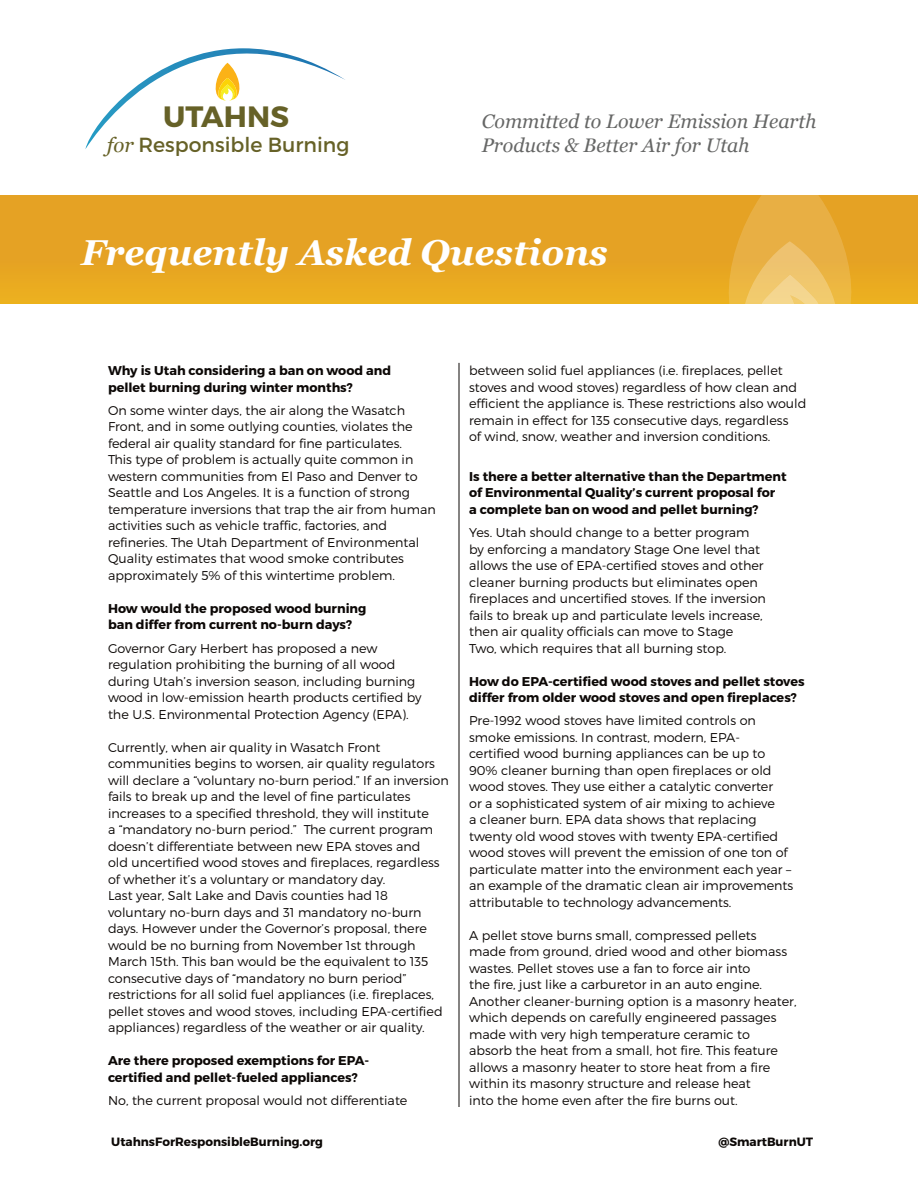
<style>
.page{position:relative;width:918px;height:1188px;background:#fff}
.page>*{position:absolute;margin:0;border:0;box-sizing:border-box;transform-origin:0 0}
.Lead{font:italic 700 36px "Georgia";color:#fff}
.t1{font:700 29.4px "Montserrat";color:#666127}
.t2{font:20.4px "Montserrat";color:#666127}
.t3{font:italic 19.65px/23.5px "Georgia";color:#666766}
.Body{font:300 12.75px/16.5px "Montserrat";color:#0c0806}
.FAQ_Question{font:700 12.75px/16.5px "Montserrat";color:#0c0806}
.t4{font:700 12px "Montserrat";color:#0c0806}
.s1{font-family:"Georgia";font-style:italic}
</style>
<div class="page">
<div style="left:0;top:195px;width:918px;height:108px;background:#e5a224"></div>
<svg style="left:729px;top:195px;width:122px;height:108px"></svg>
<svg style="left:85px;top:48px;width:260px;height:101px"></svg>
<hr style="left:459px;top:363px;width:1px;height:744px;background:#0c0806">
<p class="t1" style="left:163px;top:98px;width:127px">UTAHNS</p>
<p class="t2" style="left:107px;top:132px;width:244px"><span class="s1">for</span> Responsible Burning</p>
<p class="t3" style="left:482px;top:109px;width:336px">Committed to Lower Emission Hearth<br>Products &amp; Better Air for Utah</p>
<p class="Lead" style="left:81px;top:225px;width:528px">Frequently Asked Questions</p>
<p class="FAQ_Question" style="left:108px;top:363px;width:285px">Why is Utah considering a ban on wood and pellet burning during winter months?</p>
<p class="Body" style="left:108px;top:402px;width:329px">On some winter days, the air along the Wasatch Front, and in some outlying counties, violates the federal air quality standard for fine particulates.<br>This type of problem is actually quite common in western communities from El Paso and Denver to Seattle and Los Angeles. It is a function of strong temperature inversions that trap the air from human activities such as vehicle traffic, factories, and refineries. The Utah Department of Environmental Quality estimates that wood smoke contributes approximately 5% of this wintertime problem.</p>
<p class="FAQ_Question" style="left:108px;top:600px;width:260px">How would the proposed wood burning ban differ from current no-burn days?</p>
<p class="Body" style="left:108px;top:640px;width:315px">Governor Gary Herbert has proposed a new regulation prohibiting the burning of all wood during Utah’s inversion season, including burning wood in low-emission hearth products certified by the U.S. Environmental Protection Agency (EPA).</p>
<p class="Body" style="left:108px;top:739px;width:342px">Currently, when air quality in Wasatch Front communities begins to worsen, air quality regulators will declare a “voluntary no-burn period.” If an inversion fails to break up and the level of fine particulates increases to a specified threshold, they will institute<br>a “mandatory no-burn period.” The current program doesn’t differentiate between new EPA stoves and<br>old uncertified wood stoves and fireplaces, regardless of whether it’s a voluntary or mandatory day.</p>
<p class="Body" style="left:108px;top:887px;width:336px">Last year, Salt Lake and Davis counties had 18 voluntary no-burn days and 31 mandatory no-burn days. However under the Governor’s proposal, there would be no burning from November 1st through March 15th. This ban would be the equivalent to 135 consecutive days of “mandatory no burn period” restrictions for all solid fuel appliances (i.e. fireplaces, pellet stoves and wood stoves, including EPA-certified appliances) regardless of the weather or air quality.</p>
<p class="FAQ_Question" style="left:108px;top:1053px;width:263px">Are there proposed exemptions for EPA&shy;certified and pellet-fueled appliances?</p>
<p class="Body" style="left:108px;top:1092px;width:301px">No, the current proposal would not differentiate</p>
<p class="Body" style="left:469px;top:362px;width:339px">between solid fuel appliances (i.e. fireplaces, pellet stoves and wood stoves) regardless of how clean and efficient the appliance is. These restrictions also would remain in effect for 135 consecutive days, regardless<br>of wind, snow, weather and inversion conditions.</p>
<p class="FAQ_Question" style="left:469px;top:468px;width:319px">Is there a better alternative than the Department of Environmental Quality’s current proposal for<br>a complete ban on wood and pellet burning?</p>
<p class="Body" style="left:469px;top:524px;width:298px">Yes. Utah should change to a better program by enforcing a mandatory Stage One level that allows the use of EPA-certified stoves and other cleaner burning products but eliminates open fireplaces and uncertified stoves. If the inversion fails to break up and particulate levels increase, then air quality officials can move to Stage<br>Two, which requires that all burning stop.</p>
<p class="FAQ_Question" style="left:469px;top:673px;width:337px">How do EPA-certified wood stoves and pellet stoves differ from older wood stoves and open fireplaces?</p>
<p class="Body" style="left:469px;top:712px;width:326px">Pre-1992 wood stoves have limited controls on smoke emissions. In contrast, modern, EPA&shy;certified wood burning appliances can be up to 90% cleaner burning than open fireplaces or old wood stoves. They use either a catalytic converter<br>or a sophisticated system of air mixing to achieve<br>a cleaner burn. EPA data shows that replacing twenty old wood stoves with twenty EPA-certified wood stoves will prevent the emission of one ton of particulate matter into the environment each year – an example of the dramatic clean air improvements attributable to technology advancements.</p>
<p class="Body" style="left:469px;top:927px;width:329px">A pellet stove burns small, compressed pellets made from ground, dried wood and other biomass wastes. Pellet stoves use a fan to force air into<br>the fire, just like a carburetor in an auto engine.<br>Another cleaner-burning option is a masonry heater, which depends on carefully engineered passages made with very high temperature ceramic to<br>absorb the heat from a small, hot fire. This feature allows a masonry heater to store heat from a fire within its masonry structure and release heat<br>into the home even after the fire burns out.</p>
<p class="t4" style="left:111px;top:1134px;width:213px">UtahnsForResponsibleBurning.org</p>
<p class="t4" style="left:718px;top:1134px;width:96px">@SmartBurnUT</p>
</div>
